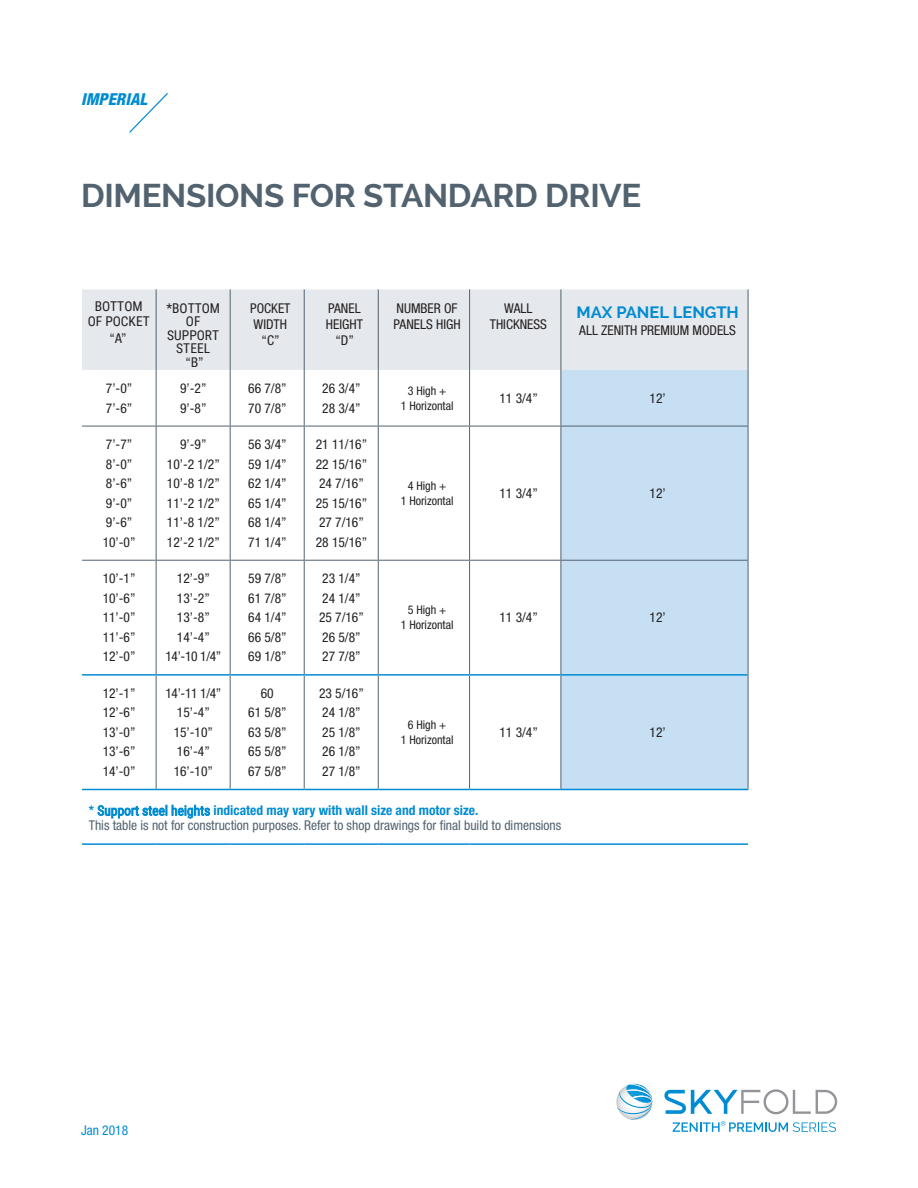
<style>
.page{position:relative;width:918px;height:1188px;background:#fff}
.page>*{position:absolute;margin:0;border:0;box-sizing:border-box;transform-origin:0 0}
.t1{font:700 33px "Raleway";letter-spacing:-.01em;color:#52626f}
.t2{font:700 16.5px "Raleway";color:#008cd2}
.t3{font:italic 800 condensed 16.5px "Helvetica Neue LT Std";color:#008cd2}
.t4{font:condensed 13.5px/19.5px "Helvetica Neue LT Std";color:#231f20}
.t5{font:condensed 13.5px/14.7px "Helvetica Neue LT Std";color:#52626f}
.t6{font:13.5px/13.5px "Roboto Condensed";color:#231f20;text-align:center}
.t7{font:condensed 13.5px "Helvetica Neue LT Std";color:#008cd2}
.t8{font:condensed 12px/15px "Helvetica Neue LT Std";color:#231f20;text-align:center}
.s1{font-weight:700;color:#008cd2}
.s2{font-family:"Roboto Condensed";font-stretch:normal;color:#008cd2}
</style>
<div class="page">
<svg style="left:673px;top:1121px;width:163px;height:11px"></svg>
<svg style="left:664px;top:1089px;width:173px;height:25px"></svg>
<svg style="left:616px;top:1084px;width:36px;height:36px"></svg>
<svg style="left:129px;top:93px;width:39px;height:40px"></svg>
<div style="left:82px;top:289px;width:666px;height:81px;background:#e5e8ec"></div>
<div style="left:562px;top:370px;width:186px;height:419px;background:#c7dff3"></div>
<hr style="left:82px;top:426px;width:74px;height:1px;background:#52626f">
<hr style="left:156px;top:426px;width:74px;height:1px;background:#52626f">
<hr style="left:230px;top:426px;width:74px;height:1px;background:#52626f">
<hr style="left:304px;top:426px;width:74px;height:1px;background:#52626f">
<hr style="left:378px;top:426px;width:92px;height:1px;background:#52626f">
<hr style="left:470px;top:426px;width:91px;height:1px;background:#52626f">
<hr style="left:561px;top:426px;width:187px;height:1px;background:#52626f">
<hr style="left:82px;top:560px;width:74px;height:1px;background:#52626f">
<hr style="left:156px;top:560px;width:74px;height:1px;background:#52626f">
<hr style="left:230px;top:560px;width:74px;height:1px;background:#52626f">
<hr style="left:304px;top:560px;width:74px;height:1px;background:#52626f">
<hr style="left:378px;top:560px;width:92px;height:1px;background:#52626f">
<hr style="left:470px;top:560px;width:91px;height:1px;background:#52626f">
<hr style="left:561px;top:560px;width:187px;height:1px;background:#52626f">
<hr style="left:156px;top:289px;width:1px;height:81px;background:#52626f">
<hr style="left:230px;top:289px;width:1px;height:81px;background:#52626f">
<hr style="left:304px;top:289px;width:1px;height:81px;background:#52626f">
<hr style="left:378px;top:289px;width:1px;height:81px;background:#52626f">
<hr style="left:469px;top:289px;width:1px;height:81px;background:#52626f">
<hr style="left:561px;top:289px;width:1px;height:81px;background:#52626f">
<hr style="left:748px;top:289px;width:1px;height:81px;background:#52626f">
<hr style="left:156px;top:370px;width:1px;height:56px;background:#52626f">
<hr style="left:230px;top:370px;width:1px;height:56px;background:#52626f">
<hr style="left:304px;top:370px;width:1px;height:56px;background:#52626f">
<hr style="left:378px;top:370px;width:1px;height:56px;background:#52626f">
<hr style="left:469px;top:370px;width:1px;height:56px;background:#52626f">
<hr style="left:561px;top:370px;width:1px;height:56px;background:#52626f">
<hr style="left:748px;top:370px;width:1px;height:56px;background:#52626f">
<hr style="left:156px;top:426px;width:1px;height:134px;background:#52626f">
<hr style="left:230px;top:426px;width:1px;height:134px;background:#52626f">
<hr style="left:304px;top:426px;width:1px;height:134px;background:#52626f">
<hr style="left:378px;top:426px;width:1px;height:134px;background:#52626f">
<hr style="left:469px;top:426px;width:1px;height:134px;background:#52626f">
<hr style="left:561px;top:426px;width:1px;height:134px;background:#52626f">
<hr style="left:748px;top:426px;width:1px;height:134px;background:#52626f">
<hr style="left:156px;top:561px;width:1px;height:113px;background:#52626f">
<hr style="left:230px;top:561px;width:1px;height:113px;background:#52626f">
<hr style="left:304px;top:561px;width:1px;height:113px;background:#52626f">
<hr style="left:378px;top:561px;width:1px;height:113px;background:#52626f">
<hr style="left:469px;top:561px;width:1px;height:113px;background:#52626f">
<hr style="left:561px;top:561px;width:1px;height:113px;background:#52626f">
<hr style="left:748px;top:561px;width:1px;height:114px;background:#52626f">
<hr style="left:156px;top:676px;width:1px;height:113px;background:#52626f">
<hr style="left:230px;top:676px;width:1px;height:113px;background:#52626f">
<hr style="left:304px;top:676px;width:1px;height:113px;background:#52626f">
<hr style="left:378px;top:676px;width:1px;height:113px;background:#52626f">
<hr style="left:469px;top:676px;width:1px;height:113px;background:#52626f">
<hr style="left:561px;top:676px;width:1px;height:113px;background:#52626f">
<hr style="left:748px;top:675px;width:1px;height:114px;background:#52626f">
<hr style="left:82px;top:674px;width:74px;height:2px;background:#008cd2">
<hr style="left:156px;top:674px;width:74px;height:2px;background:#008cd2">
<hr style="left:230px;top:674px;width:74px;height:2px;background:#008cd2">
<hr style="left:304px;top:674px;width:74px;height:2px;background:#008cd2">
<hr style="left:378px;top:674px;width:92px;height:2px;background:#008cd2">
<hr style="left:470px;top:674px;width:91px;height:2px;background:#008cd2">
<hr style="left:561px;top:674px;width:187px;height:2px;background:#008cd2">
<hr style="left:82px;top:789px;width:74px;height:1px;background:#008cd2">
<hr style="left:156px;top:789px;width:74px;height:1px;background:#008cd2">
<hr style="left:230px;top:789px;width:74px;height:1px;background:#008cd2">
<hr style="left:304px;top:789px;width:74px;height:1px;background:#008cd2">
<hr style="left:378px;top:789px;width:92px;height:1px;background:#008cd2">
<hr style="left:470px;top:789px;width:91px;height:1px;background:#008cd2">
<hr style="left:561px;top:789px;width:187px;height:1px;background:#008cd2">
<hr style="left:82px;top:843px;width:74px;height:2px;background:#008cd2">
<hr style="left:156px;top:843px;width:74px;height:2px;background:#008cd2">
<hr style="left:230px;top:843px;width:74px;height:2px;background:#008cd2">
<hr style="left:304px;top:843px;width:74px;height:2px;background:#008cd2">
<hr style="left:378px;top:843px;width:92px;height:2px;background:#008cd2">
<hr style="left:470px;top:843px;width:91px;height:2px;background:#008cd2">
<hr style="left:561px;top:843px;width:187px;height:2px;background:#008cd2">
<p class="t3" style="left:81px;top:89px;width:68px">IMPERIAL</p>
<h1 class="t1" style="left:81px;top:177px;width:562px">DIMENSIONS FOR STANDARD DRIVE</h1>
<p class="t6" style="left:88px;top:299px;width:64px;line-height:14.7px">BOTTOM<br>OF POCKET</p>
<p class="t4" style="left:110px;top:329px;width:18px">“A”</p>
<p class="t6" style="left:166px;top:301px;width:55px">*BOTTOM<br>OF<br>SUPPORT<br>STEEL</p>
<p class="t4" style="left:186px;top:353px;width:19px">“B”</p>
<p class="t4" style="left:250px;top:300px;width:42px;line-height:16.2px;text-align:center">POCKET<br>WIDTH “C”</p>
<p class="t4" style="left:326px;top:300px;width:39px;line-height:16.2px;text-align:center">PANEL<br>HEIGHT “D”</p>
<p class="t4" style="left:394px;top:300px;width:68px;line-height:16.2px">NUMBER OF<br>PANELS HIGH</p>
<p class="t4" style="left:490px;top:300px;width:59px;line-height:16.2px;text-align:center">WALL<br>THICKNESS</p>
<p class="t2" style="left:576px;top:303px;width:164px">MAX PANEL LENGTH</p>
<p class="t4" style="left:579px;top:320px;width:158px">ALL ZENITH PREMIUM MODELS</p>
<p class="t4" style="left:106px;top:378px;width:28px">7’-0”<br>7’-6”</p>
<p class="t4" style="left:180px;top:378px;width:28px">9’-2”<br>9’-8”</p>
<p class="t4" style="left:248px;top:378px;width:40px">66 7/8”<br>70 7/8”</p>
<p class="t4" style="left:322px;top:378px;width:40px">26 3/4”<br>28 3/4”</p>
<p class="t8" style="left:401px;top:383px;width:54px">3 High +<br>1 Horizontal</p>
<p class="t4" style="left:499px;top:388px;width:40px">11 3/4”</p>
<p class="t4" style="left:650px;top:388px;width:18px">12’</p>
<p class="t4" style="left:103px;top:435px;width:34px">7’-7”<br>8’-0”<br>8’-6”<br>9’-0”<br>9’-6”<br>10’-0”</p>
<p class="t4" style="left:167px;top:435px;width:54px;text-align:center">9’-9”<br>10’-2 1/2”<br>10’-8 1/2”<br>11’-2 1/2”<br>11’-8 1/2”<br>12’-2 1/2”</p>
<p class="t4" style="left:248px;top:435px;width:40px;text-align:justify">56 3/4” 59 1/4” 62 1/4” 65 1/4” 68 1/4” 71 1/4”</p>
<p class="t4" style="left:316px;top:435px;width:53px">21 11/16”<br>22 15/16”<br>24 7/16”<br>25 15/16”<br>27 7/16”<br>28 15/16”</p>
<p class="t8" style="left:401px;top:478px;width:54px">4 High +<br>1 Horizontal</p>
<p class="t4" style="left:499px;top:483px;width:40px">11 3/4”</p>
<p class="t4" style="left:650px;top:483px;width:18px">12’</p>
<p class="t4" style="left:103px;top:569px;width:34px;text-align:justify">10’-1” 10’-6” 11’-0” 11’-6” 12’-0”</p>
<p class="t4" style="left:165px;top:569px;width:57px;text-align:center">12’-9”<br>13’-2”<br>13’-8”<br>14’-4”<br>14’-10 1/4”</p>
<p class="t4" style="left:248px;top:569px;width:40px;text-align:justify">59 7/8” 61 7/8” 64 1/4” 66 5/8” 69 1/8”</p>
<p class="t4" style="left:319px;top:569px;width:46px">23 1/4”<br>24 1/4”<br>25 7/16”<br>26 5/8”<br>27 7/8”</p>
<p class="t4" style="left:103px;top:683px;width:34px;text-align:justify">12’-1” 12’-6” 13’-0” 13’-6” 14’-0”</p>
<p class="t4" style="left:165px;top:683px;width:57px;text-align:center">14’-11 1/4”<br>15’-4”<br>15’-10”<br>16’-4”<br>16’-10”</p>
<p class="t4" style="left:248px;top:683px;width:40px;text-align:center">60<br>61 5/8”<br>63 5/8”<br>65 5/8”<br>67 5/8”</p>
<p class="t4" style="left:319px;top:683px;width:46px">23 5/16”<br>24 1/8”<br>25 1/8”<br>26 1/8”<br>27 1/8”</p>
<p class="t8" style="left:401px;top:602px;width:54px">5 High +<br>1 Horizontal</p>
<p class="t4" style="left:499px;top:608px;width:40px">11 3/4”</p>
<p class="t4" style="left:650px;top:608px;width:18px">12’</p>
<p class="t8" style="left:401px;top:717px;width:54px">6 High +<br>1 Horizontal</p>
<p class="t4" style="left:499px;top:722px;width:40px">11 3/4”</p>
<p class="t4" style="left:650px;top:722px;width:18px">12’</p>
<p class="t5" style="left:89px;top:803px;width:474px"><span class="s1">*</span> <span class="s2">Support steel heights</span> <span class="s1">indicated may vary with wall size and motor size.<br></span>This table is not for construction purposes. Refer to shop drawings for final build to dimensions</p>
<p class="t7" style="left:81px;top:1123px;width:49px">Jan 2018</p>
</div>
